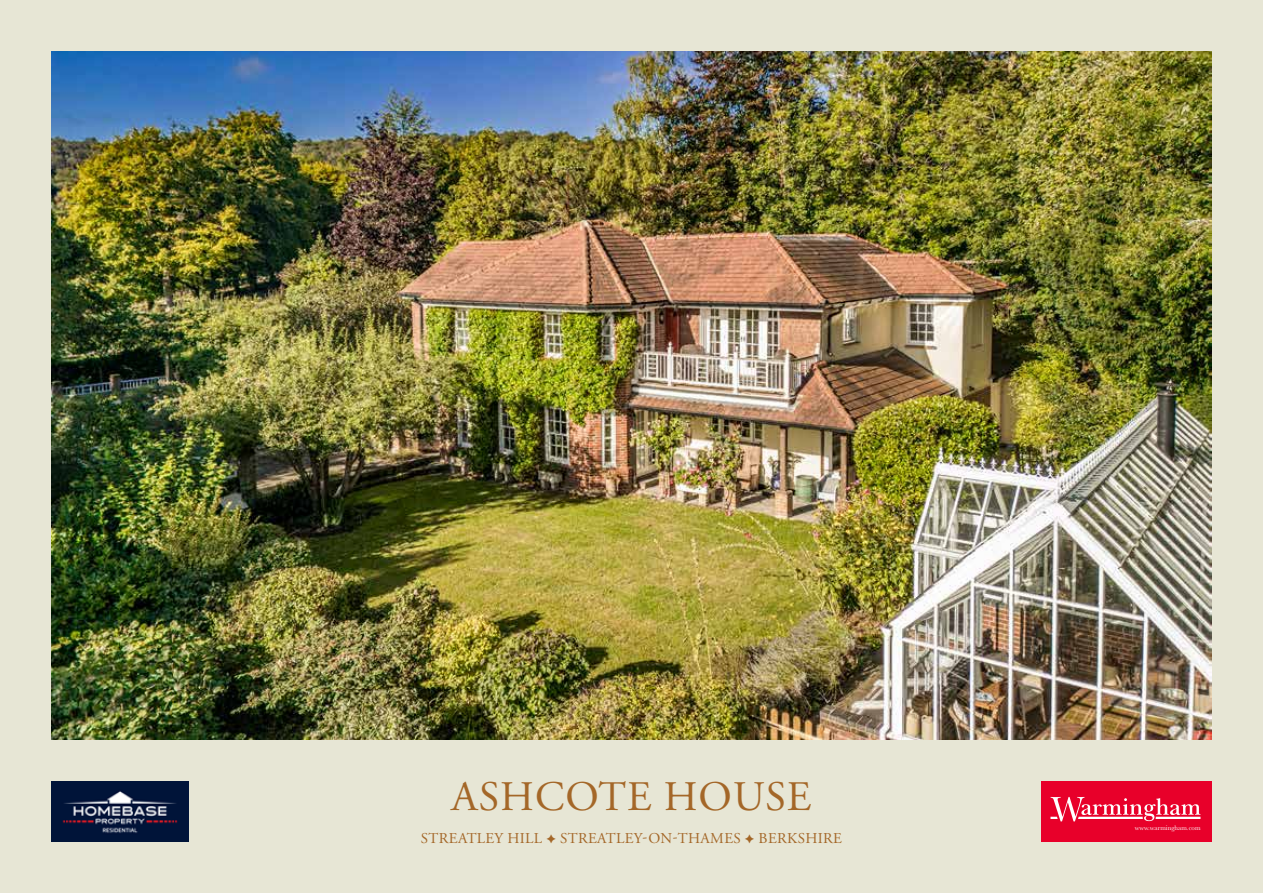
<style>
.page{position:relative;width:1263px;height:893px;background:#e7e6d5}
.page>*{position:absolute;margin:0;border:0;box-sizing:border-box;transform-origin:0 0}
.t1{font:42px "Adobe Garamond Pro";letter-spacing:.025em;color:#a46728}
.t2{font:15px "Adobe Garamond Pro";letter-spacing:.025em;color:#a46728}
.t3{font:6.9px "Baskerville";color:#fff}
</style>
<div class="page">
<img style="left:51px;top:51px;width:1161px;height:689px">
<div style="left:1042px;top:781px;width:170px;height:61px;background:#e8002a"></div>
<svg style="left:1050px;top:797px;width:150px;height:24px"></svg>
<img style="left:51px;top:781px;width:138px;height:61px">
<h1 class="t1" style="left:452px;top:771px;width:361px">ASHCOTE HOUSE</h1>
<p class="t2" style="left:421px;top:829px;width:423px">STREATLEY HILL STREATLEY-ON-THAMES BERKSHIRE</p>
<p class="t3" style="left:1135px;top:823px;width:67px">www.warmingham.com</p>
</div>
